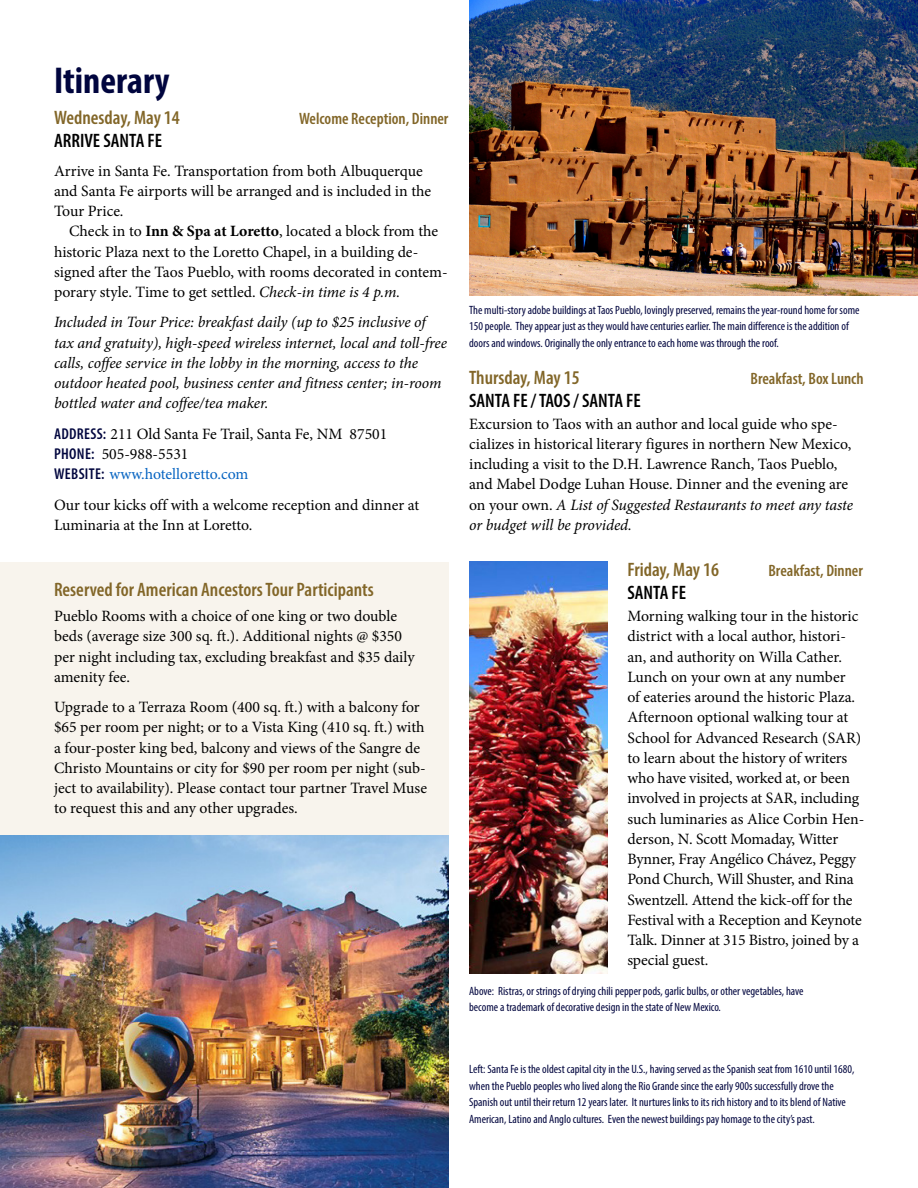
<style>
.page{position:relative;width:918px;height:1188px;background:#fff}
.page>*{position:absolute;margin:0;border:0;box-sizing:border-box;transform-origin:0 0}
.H2_News_announcement_header_larger{font:700 condensed 37.5px "Myriad Pro";color:#00053e}
.H3_Itinerary_subsubhead{font:600 condensed 19.5px "Myriad Pro";color:#826628}
.H3_itinerary_subhead_with_indent{font:600 condensed 19.5px "Myriad Pro";color:#826628}
.H3_Itinerary_subsubhead-2{font:600 condensed 19.5px "Myriad Pro";color:#000}
.H3_itinerary_subhead_with_indent-2{font:600 condensed 16.5px "Myriad Pro";color:#826628}
.P_Paragraph_no_indent_-_use_this_one{font:15.75px/20.2px "Minion Pro";letter-spacing:-.005em;color:#000}
.P_Paragraph_no_indent_space_before{font:15.75px/20.2px "Minion Pro";color:#000}
.P_Paragraph_no_indent_space_before-2{font:italic 15.75px/20.2px "Minion Pro";letter-spacing:-.01em;color:#000}
.P_Paragraph_indent_-_use_this_one{font:15.75px/20.2px "Minion Pro";color:#000}
.P_Paragraph_no_indent_-_use_this_one-2{font:15.75px "Minion Pro";letter-spacing:-.005em;color:#0563c1}
.t1{font:condensed 12px/16.5px "Myriad Pro";color:#00053e}
.s1{font-weight:700}
.s2{font-style:italic}
.s3{font-family:"Myriad Pro";font-weight:600;font-stretch:condensed;color:#00053e}
</style>
<div class="page">
<div style="left:0;top:562px;width:449px;height:273px;background:#f8f4ed"></div>
<img style="left:0;top:835px;width:449px;height:353px">
<img style="left:469px;top:0;width:449px;height:296px">
<img style="left:469px;top:562px;width:138px;height:412px">
<h2 class="H2_News_announcement_header_larger" style="left:54px;top:57px;width:117px">Itinerary</h2>
<h3 class="H3_itinerary_subhead_with_indent" style="left:54px;top:106px;width:127px">Wednesday, May 14</h3>
<h3 class="H3_itinerary_subhead_with_indent-2" style="left:299px;top:109px;width:151px">Welcome Reception, Dinner</h3>
<h3 class="H3_Itinerary_subsubhead-2" style="left:54px;top:129px;width:110px">ARRIVE SANTA FE</h3>
<p class="P_Paragraph_no_indent_-_use_this_one" style="left:54px;top:160px;width:379px">Arrive in Santa Fe. Transportation from both Albuquerque and Santa Fe airports will be arranged and is included in the<br>Tour Price.</p>
<p class="P_Paragraph_indent_-_use_this_one" style="left:54px;top:221px;width:395px;text-indent:15px">Check in to <span class="s1">Inn &amp; Spa at Loretto</span>, located a block from the historic Plaza next to the Loretto Chapel, in a building de&shy;signed after the Taos Pueblo, with rooms decorated in contem&shy;porary style. Time to get settled. <span class="s2">Check-in time is 4 p.m.</span></p>
<p class="P_Paragraph_no_indent_space_before-2" style="left:54px;top:312px;width:395px">Included in Tour Price: breakfast daily (up to $25 inclusive of tax and gratuity), high-speed wireless internet, local and toll-free calls, coffee service in the lobby in the morning, access to the outdoor heated pool, business center and fitness center; in-room bottled water and coffee/tea maker.</p>
<p class="P_Paragraph_no_indent_-_use_this_one" style="left:54px;top:424px;width:335px"><span class="s3">ADDRESS:</span> 211 Old Santa Fe Trail, Santa Fe, NM 87501</p>
<p class="P_Paragraph_no_indent_-_use_this_one" style="left:54px;top:444px;width:136px"><span class="s3">PHONE:</span> 505-988-5531</p>
<p class="P_Paragraph_no_indent_-_use_this_one-2" style="left:54px;top:464px;width:196px"><span class="s3">WEBSITE:</span> www.hotelloretto.com</p>
<p class="P_Paragraph_no_indent_-_use_this_one" style="left:54px;top:495px;width:367px">Our tour kicks off with a welcome reception and dinner at<br>Luminaria at the Inn at Loretto.</p>
<h3 class="H3_Itinerary_subsubhead" style="left:54px;top:577px;width:321px">Reserved for American Ancestors Tour Participants</h3>
<p class="P_Paragraph_no_indent_-_use_this_one" style="left:54px;top:606px;width:362px">Pueblo Rooms with a choice of one king or two double beds (average size 300 sq. ft.). Additional nights @ $350 per night including tax, excluding breakfast and $35 daily amenity fee.</p>
<p class="P_Paragraph_no_indent_space_before" style="left:54px;top:697px;width:375px">Upgrade to a Terraza Room (400 sq. ft.) with a balcony for $65 per room per night; or to a Vista King (410 sq. ft.) with a four-poster king bed, balcony and views of the Sangre de Christo Mountains or city for $90 per room per night (sub&shy;ject to availability). Please contact tour partner Travel Muse to request this and any other upgrades.</p>
<p class="t1" style="left:469px;top:302px;width:392px">The multi-story adobe buildings at Taos Pueblo, lovingly preserved, remains the year-round home for some<br>150 people. They appear just as they would have centuries earlier. The main difference is the addition of doors and windows. Originally the only entrance to each home was through the roof.</p>
<h3 class="H3_itinerary_subhead_with_indent" style="left:469px;top:366px;width:112px">Thursday, May 15</h3>
<h3 class="H3_itinerary_subhead_with_indent-2" style="left:751px;top:369px;width:115px">Breakfast, Box Lunch</h3>
<h3 class="H3_Itinerary_subsubhead-2" style="left:469px;top:388px;width:173px">SANTA FE / TAOS / SANTA FE</h3>
<p class="P_Paragraph_no_indent_-_use_this_one" style="left:469px;top:414px;width:386px">Excursion to Taos with an author and local guide who spe&shy;cializes in historical literary figures in northern New Mexico, including a visit to the D.H. Lawrence Ranch, Taos Pueblo, and Mabel Dodge Luhan House. Dinner and the evening are on your own. <span class="s2">A List of Suggested Restaurants to meet any taste or budget will be provided.</span></p>
<h3 class="H3_itinerary_subhead_with_indent" style="left:627px;top:558px;width:93px">Friday, May 16</h3>
<h3 class="H3_itinerary_subhead_with_indent-2" style="left:769px;top:561px;width:96px">Breakfast, Dinner</h3>
<h3 class="H3_Itinerary_subsubhead-2" style="left:627px;top:580px;width:60px">SANTA FE</h3>
<p class="P_Paragraph_no_indent_-_use_this_one" style="left:627px;top:606px;width:238px">Morning walking tour in the historic district with a local author, histori&shy;an, and authority on Willa Cather.<br>Lunch on your own at any number<br>of eateries around the historic Plaza.<br>Afternoon optional walking tour at School for Advanced Research (SAR) to learn about the history of writers who have visited, worked at, or been involved in projects at SAR, including such luminaries as Alice Corbin Hen&shy;derson, N. Scott Momaday, Witter Bynner, Fray Angélico Chávez, Peggy Pond Church, Will Shuster, and Rina Swentzell. Attend the kick-off for the Festival with a Reception and Keynote Talk. Dinner at 315 Bistro, joined by a special guest.</p>
<p class="t1" style="left:469px;top:982px;width:336px">Above: Ristras, or strings of drying chili pepper pods, garlic bulbs, or other vegetables, have become a trademark of decorative design in the state of New Mexico.</p>
<p class="t1" style="left:469px;top:1061px;width:387px">Left: Santa Fe is the oldest capital city in the U.S., having served as the Spanish seat from 1610 until 1680, when the Pueblo peoples who lived along the Rio Grande since the early 900s successfully drove the Spanish out until their return 12 years later. It nurtures links to its rich history and to its blend of Native American, Latino and Anglo cultures. Even the newest buildings pay homage to the city’s past.</p>
</div>
